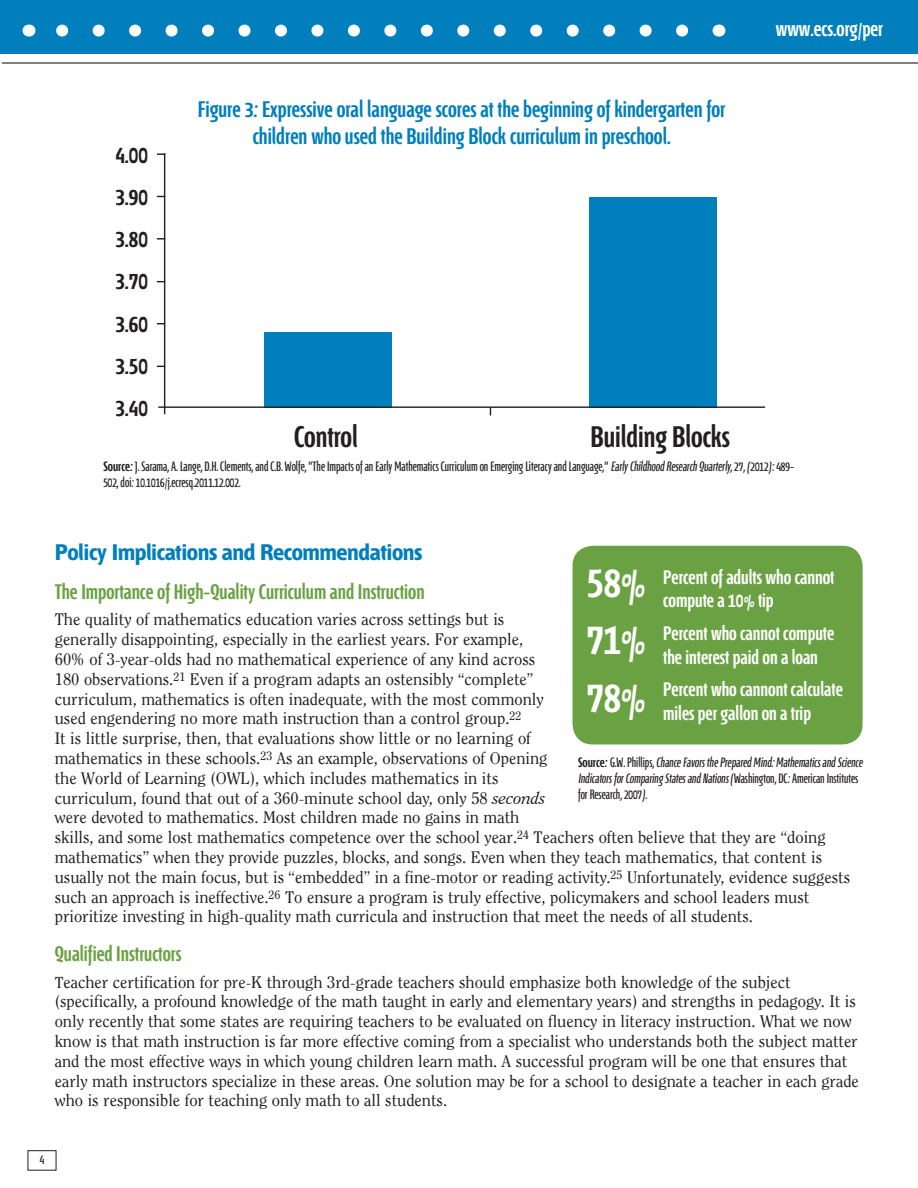
<style>
.page{position:relative;width:918px;height:1188px;background:#fff}
.page>*{position:absolute;margin:0;border:0;box-sizing:border-box;transform-origin:0 0}
.t1{font:600 43.5px/57.3px "Fontana ND Gg";color:#fff;text-align:justify}
.t2{font:600 29.7px "Fontana ND Gg";color:#231f20}
.t3{font:600 24px/42.2px "Fontana ND Gg";color:#231f20;text-align:justify}
.t4{font:600 22.5px/27px "Fontana ND Gg";color:#007fbc;text-align:center}
.t5{font:700 22.5px "Fontana ND Ee Os F";letter-spacing:-.02em;color:#007fbc}
.t6{font:600 21px "Fontana ND Gg";color:#6aa243}
.t7{font:600 21px "Fontana ND Gg";color:#fff}
.t8{font:600 19.5px/23.4px "Fontana ND Gg";color:#fff}
.t9{font:16.5px/19.8px "Clearface S Si";color:#231f20}
.t10{font:13.5px/16.2px "Fontana ND Gg";color:#231f20}
.s1{font-weight:600}
.s2{font-style:italic}
.s3{font-size:15.75px}
</style>
<div class="page">
<div style="left:0;top:0;width:918px;height:54px;background:#007fbc"></div>
<hr style="left:2px;top:62px;width:916px;height:2px;background:#231f20">
<svg style="left:56px;top:25px;width:626px;height:12px"></svg>
<svg style="left:718px;top:25px;width:1px;height:12px"></svg>
<svg style="left:28px;top:25px;width:1px;height:12px"></svg>
<div style="left:28px;top:1150px;width:28px;height:20px;border:1px solid #231f20"></div>
<div style="left:573px;top:546px;width:290px;height:198px;background:#6aa243;border-radius:20px"></div>
<div style="left:264px;top:332px;width:128px;height:75px;background:#007fbc"></div>
<div style="left:589px;top:197px;width:128px;height:210px;background:#007fbc"></div>
<hr style="left:164px;top:153px;width:1px;height:261px;background:#231f20">
<hr style="left:158px;top:406px;width:607px;height:2px;background:#231f20">
<svg style="left:157px;top:153px;width:8px;height:2px"></svg>
<svg style="left:157px;top:238px;width:7px;height:2px"></svg>
<p class="t7" style="left:776px;top:19px;width:109px">www.ecs.org/per</p>
<h3 class="t3" style="left:115px;top:135px;width:34px">4.00<br>3.90<br>3.80<br>3.70<br>3.60<br>3.50<br>3.40</h3>
<h3 class="t4" style="left:198px;top:97px;width:529px">Figure 3: Expressive oral language scores at the beginning of kindergarten for children who used the Building Block curriculum in preschool.</h3>
<h2 class="t2" style="left:294px;top:423px;width:65px">Control</h2>
<h2 class="t2" style="left:591px;top:423px;width:141px">Building Blocks</h2>
<p class="t10" style="left:103px;top:459px;width:692px"><span class="s1">Source:</span> J. Sarama, A. Lange, D.H. Clements, and C.B. Wolfe, "The Impacts of an Early Mathematics Curriculum on Emerging Literacy and Language," Early Childhood Research Quarterly, 27, (2012): 489-<br>502, doi: 10.1016/j.ecresq.2011.12.002.</p>
<h3 class="t5" style="left:55px;top:542px;width:369px">Policy Implications and Recommendations</h3>
<p class="t6" style="left:55px;top:582px;width:371px">The Importance of High-Quality Curriculum and Instruction</p>
<p class="t9" style="left:55px;top:611px;width:797px">The quality of mathematics education varies across settings but is<br>generally disappointing, especially in the earliest years. For example,<br>60% of 3-year-olds had no mathematical experience of any kind across<br>180 observations.<sup>21</sup> Even if a program adapts an ostensibly “complete”<br>curriculum, mathematics is often inadequate, with the most commonly<br>used engendering no more math instruction than a control group.<sup>22<br></sup>It is little surprise, then, that evaluations show little or no learning of<br>mathematics in these schools.<sup>23</sup> As an example, observations of Opening<br>the World of Learning (OWL), which includes mathematics in its<br>curriculum, found that out of a 360-minute school day, only 58 <span class="s2">seconds<br></span>were devoted to mathematics. Most children made no gains in math<br>skills, and some lost mathematics competence over the school year.<sup>24</sup> Teachers often believe that they are “doing mathematics” when they provide puzzles, blocks, and songs. Even when they teach mathematics, that content is usually not the main focus, but is “embedded” in a fine-motor or reading activity.<sup>25</sup> Unfortunately, evidence suggests such an approach is ineffective.<sup>26</sup> To ensure a program is truly effective, policymakers and school leaders must prioritize investing in high-quality math curricula and instruction that meet the needs of all students.</p>
<p class="t6" style="left:55px;top:944px;width:128px">Qualified Instructors</p>
<p class="t9" style="left:55px;top:973px;width:806px"><span class="s3">T</span>eacher certification for pre-K through 3rd-grade teachers should emphasize both knowledge of the subject (specifically, a profound knowledge of the math taught in early and elementary years) and strengths in pedagogy. It is only recently that some states are requiring teachers to be evaluated on fluency in literacy instruction. What we now know is that math instruction is far more effective coming from a specialist who understands both the subject matter and the most effective ways in which young children learn math. A successful program will be one that ensures that early math instructors specialize in these areas. One solution may be for a school to designate a teacher in each grade who is responsible for teaching only math to all students.</p>
<p class="t8" style="left:663px;top:566px;width:173px">Percent of adults who cannot compute a 10% tip</p>
<p class="t8" style="left:663px;top:623px;width:173px">Percent who cannot compute the interest paid on a loan</p>
<p class="t8" style="left:663px;top:679px;width:181px">Percent who cannont calculate miles per gallon on a trip</p>
<h1 class="t1" style="left:587px;top:556px;width:61px">58% 71% 78%</h1>
<p class="t10" style="left:578px;top:755px;width:288px"><span class="s1">Source:</span> G.W. Phillips, Chance Favorsthe Prepared Mind:Mathematicsand Science<br>IndicatorsforComparing Statesand Nations(Washington, DC: American Institutes for Research, 2007).</p>
<p class="t10" style="left:40px;top:1152px;width:6px">4</p>
</div>
